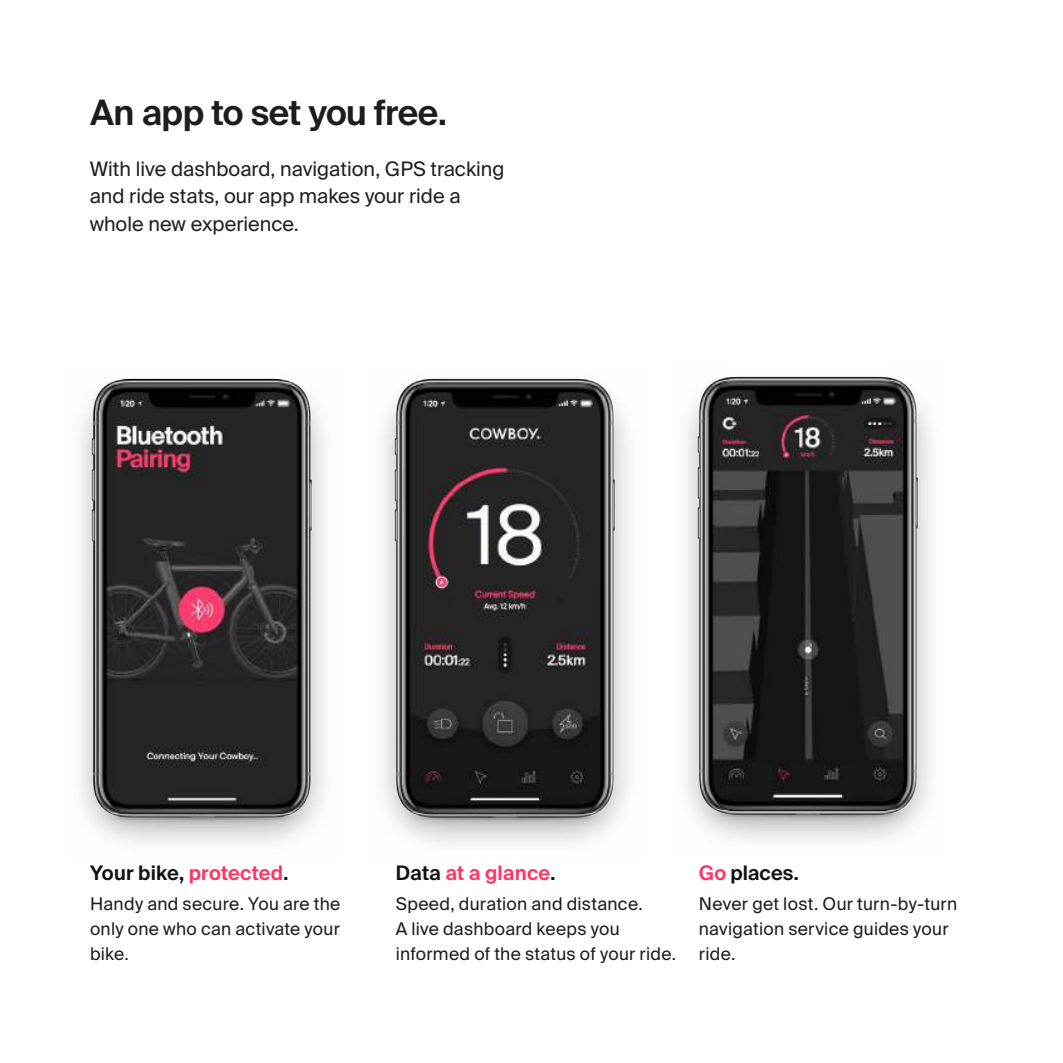
<style>
.page{position:relative;width:1063px;height:1063px;background:#fff}
.page>*{position:absolute;margin:0;border:0;box-sizing:border-box;transform-origin:0 0}
.t1{font:600 35px "Suisse Intl";letter-spacing:-.015em;color:#1c1d1c}
.t2{font:20px/27.5px "Suisse Intl";color:#231f20}
.t3{font:600 20px "Suisse Intl";letter-spacing:.005em;color:#121212}
.t4{font:600 20px "Suisse Intl";letter-spacing:.005em;color:#ff3465}
.t5{font:17.5px/25px "Suisse Intl";letter-spacing:.015em;color:#1c1d1c}
.s1{color:#ff3465}
.s2{color:#121212}
</style>
<div class="page">
<img style="left:79px;top:378px;width:246px;height:466px">
<img style="left:382px;top:378px;width:246px;height:466px">
<img style="left:685px;top:376px;width:246px;height:465px">
<h1 class="t1" style="left:90px;top:92px;width:358px">An app to set you free.</h1>
<p class="t2" style="left:90px;top:155px;width:416px">With live dashboard, navigation, GPS tracking and ride stats, our app makes your ride a whole new experience.</p>
<p class="t3" style="left:90px;top:861px;width:200px">Your bike, <span class="s1">protected</span>.</p>
<p class="t5" style="left:90px;top:891px;width:252px;text-align:justify">Handy and secure. You are the only one who can activate your bike.</p>
<p class="t4" style="left:396px;top:861px;width:161px"><span class="s2">Data</span> at a glance<span class="s2">.</span></p>
<p class="t5" style="left:396px;top:891px;width:282px">Speed, duration and distance.<br>A live dashboard keeps you informed of the status of your ride.</p>
<p class="t3" style="left:699px;top:861px;width:101px"><span class="s1">Go</span> places.</p>
<p class="t5" style="left:699px;top:891px;width:260px">Never get lost. Our turn-by-turn navigation service guides your ride.</p>
</div>
